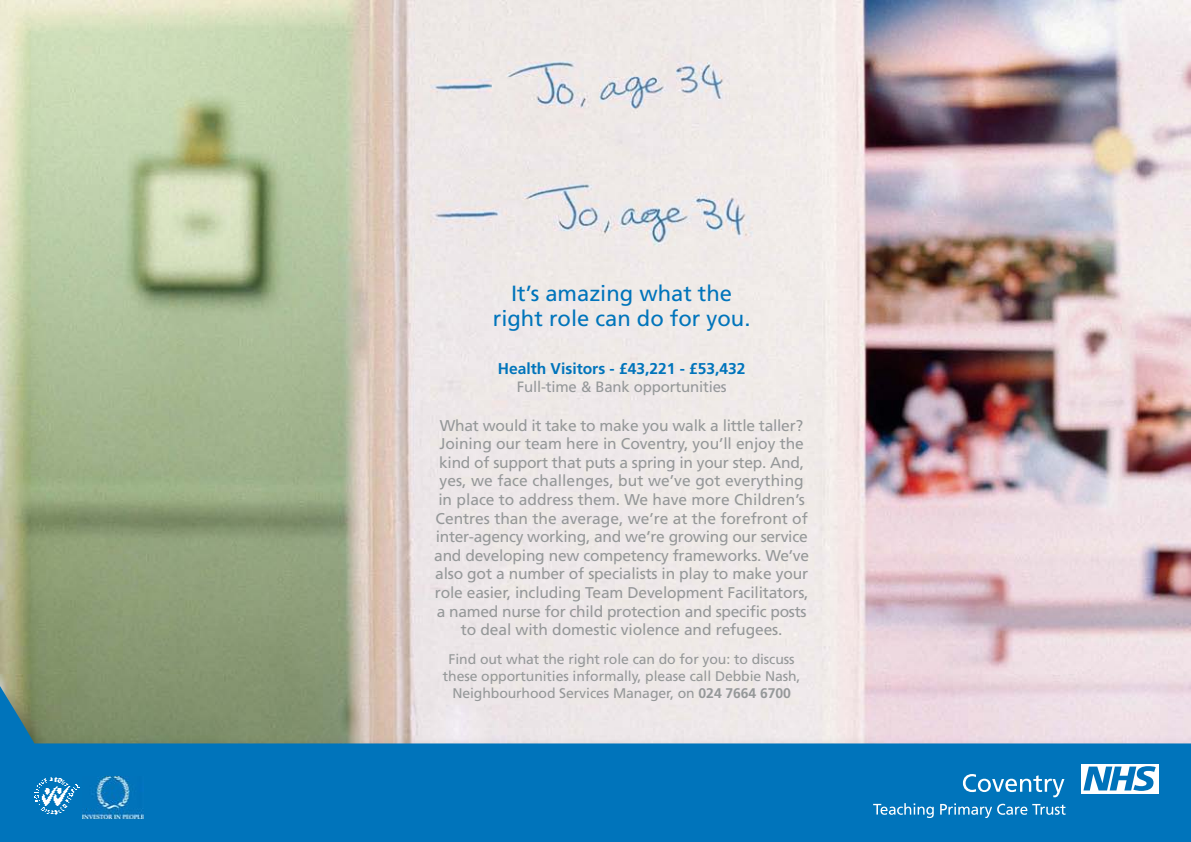
<style>
.page{position:relative;width:1191px;height:842px;background:#fff}
.page>*{position:absolute;margin:0;border:0;box-sizing:border-box;transform-origin:0 0}
.t1{font:22px/25px "Frutiger";color:#0074bb;text-align:center}
.t2{font:15.6px/18.6px "Frutiger";letter-spacing:-.01em;color:#959899;text-align:center}
.t3{font:700 15.6px "Frutiger";color:#0074bb}
.t4{font:15px "Frutiger";letter-spacing:-.01em;color:#959899}
.t5{font:14px/17px "Frutiger";letter-spacing:-.005em;color:#959899;text-align:center}
.s1{font-weight:700}
</style>
<div class="page">
<img style="left:2px;top:2px;width:1187px;height:673px">
<img style="left:0;top:675px;width:1190px;height:11px">
<svg style="left:0;top:686px;width:1191px;height:156px;background:#4f94bd"></svg>
<img style="left:34px;top:777px;width:45px;height:37px">
<img style="left:83px;top:777px;width:61px;height:41px">
<div style="left:1081px;top:764px;width:77px;height:29px;background:#fff"></div>
<svg style="left:1083px;top:766px;width:72px;height:25px"></svg>
<svg style="left:963px;top:774px;width:101px;height:23px;background:#3a93ca"></svg>
<svg style="left:940px;top:803px;width:125px;height:15px;background:#3490c8"></svg>
<svg style="left:873px;top:803px;width:60px;height:15px"></svg>
<h1 class="t1" style="left:493px;top:282px;width:259px">It’s amazing what the right role can do for you.</h1>
<p class="t3" style="left:498px;top:362px;width:249px">Health Visitors - £43,221 - £53,432</p>
<p class="t4" style="left:517px;top:381px;width:211px">Full-time &amp; Bank opportunities</p>
<p class="t2" style="left:434px;top:417px;width:376px">What would it take to make you walk a little taller?<br>Joining our team here in Coventry, you’ll enjoy the kind of support that puts a spring in your step. And, yes, we face challenges, but we’ve got everything in place to address them. We have more Children’s Centres than the average, we’re at the forefront of inter-agency working, and we’re growing our service and developing new competency frameworks. We’ve also got a number of specialists in play to make your role easier, including Team Development Facilitators, a named nurse for child protection and specific posts to deal with domestic violence and refugees.</p>
<p class="t5" style="left:443px;top:652px;width:359px">Find out what the right role can do for you: to discuss these opportunities informally, please call Debbie Nash,<br>Neighbourhood Services Manager, on <span class="s1">024 7664 6700</span></p>
</div>
